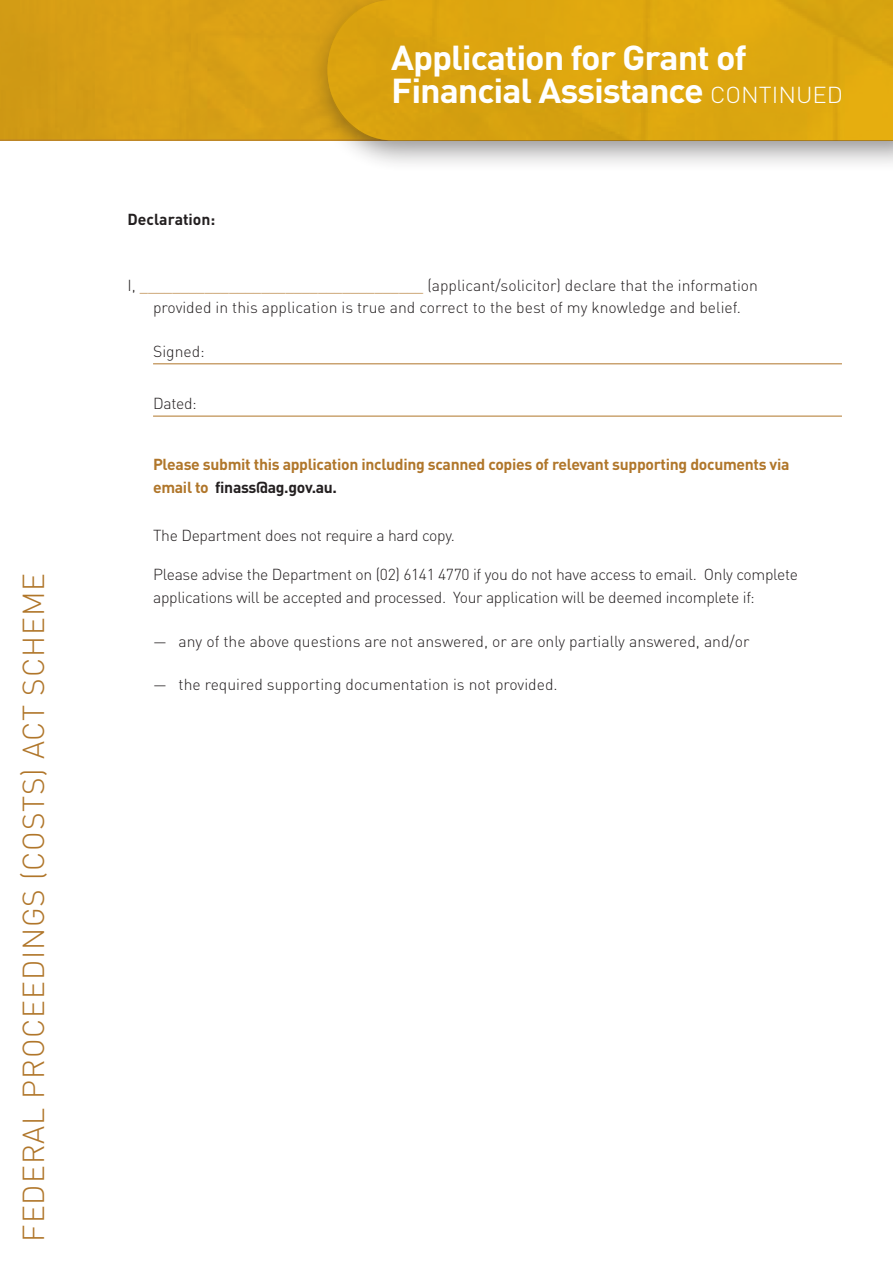
<style>
.page{position:relative;width:893px;height:1263px;background:#fff}
.page>*{position:absolute;margin:0;border:0;box-sizing:border-box;transform-origin:0 0}
.t1{font:700 34.2px/33px "DINOT";letter-spacing:-.03em;color:#fff;scale:1.05 1}
.t2{font:300 30px "DINOT";letter-spacing:.03em;color:#b0762a}
.t3{font:300 22.8px "DINOT";color:#fff;scale:1.05 1}
.t4{font:300 15.75px/22.5px "DINOT";color:#231f20;text-align:center}
.t5{font:300 15.75px/22.5px "DINOT";letter-spacing:-.02em;color:#231f20}
.t6{font:700 15.75px/22.5px "DINOT";letter-spacing:-.02em;color:#b0762a}
.t7{font:700 15.75px "DINOT";color:#231f20}
.s1{font-weight:300;font-size:22.8px}
.s2{color:#b0762a}
.s3{color:#231f20}
</style>
<div class="page">
<div style="left:0;top:0;width:307px;height:140px;background:#d89f15"></div>
<div style="left:307px;top:0;width:586px;height:171px;background:#231f20;opacity:.5"></div>
<svg style="left:327px;top:0;width:566px;height:140px;background:#dba40f"></svg>
<hr style="left:153px;top:364px;width:689px;height:1px;background:#b0762a">
<hr style="left:153px;top:416px;width:689px;height:1px;background:#b0762a">
<h2 class="t2" style="left:15px;top:1241px;width:670px;rotate:-90deg">Federal Proceedings (Costs) Act Scheme</h2>
<p class="t7" style="left:128px;top:209px;width:89px">Declaration:</p>
<h1 class="t1" style="left:391px;top:40px;width:340px">Application for Grant of<br>Financial Assistance <span class="s1">CONTIN</span></h1>
<h3 class="t3" style="left:796px;top:81px;width:30px">UED</h3>
<p class="t4" style="left:128px;top:274px;width:632px">I , <span class="s2">___________________________________</span> (applicant/solicitor) declare that the information provided in this application is true and correct to the best of my knowledge and belief.</p>
<p class="t5" style="left:128px;top:340px;width:79px">Signed:</p>
<p class="t5" style="left:128px;top:392px;width:71px">Dated:</p>
<p class="t6" style="left:153px;top:453px;width:638px">Please submit this application including scanned copies of relevant supporting documents via email to <span class="s3">finass@ag.gov.au.</span></p>
<p class="t5" style="left:128px;top:524px;width:329px">The Department does not require a hard copy.</p>
<p class="t5" style="left:153px;top:563px;width:647px">Please advise the Department on (02) 6141 4770 if you do not have access to email. O nly complete applications will be accepted and processed. Your application will be deemed incomplete if:</p>
<p class="t4" style="left:153px;top:629px;width:598px">— any of the above questions are not answered, or are only partially answered, and/or</p>
<p class="t4" style="left:153px;top:673px;width:406px">— the required supporting documentation is not provided.</p>
</div>
